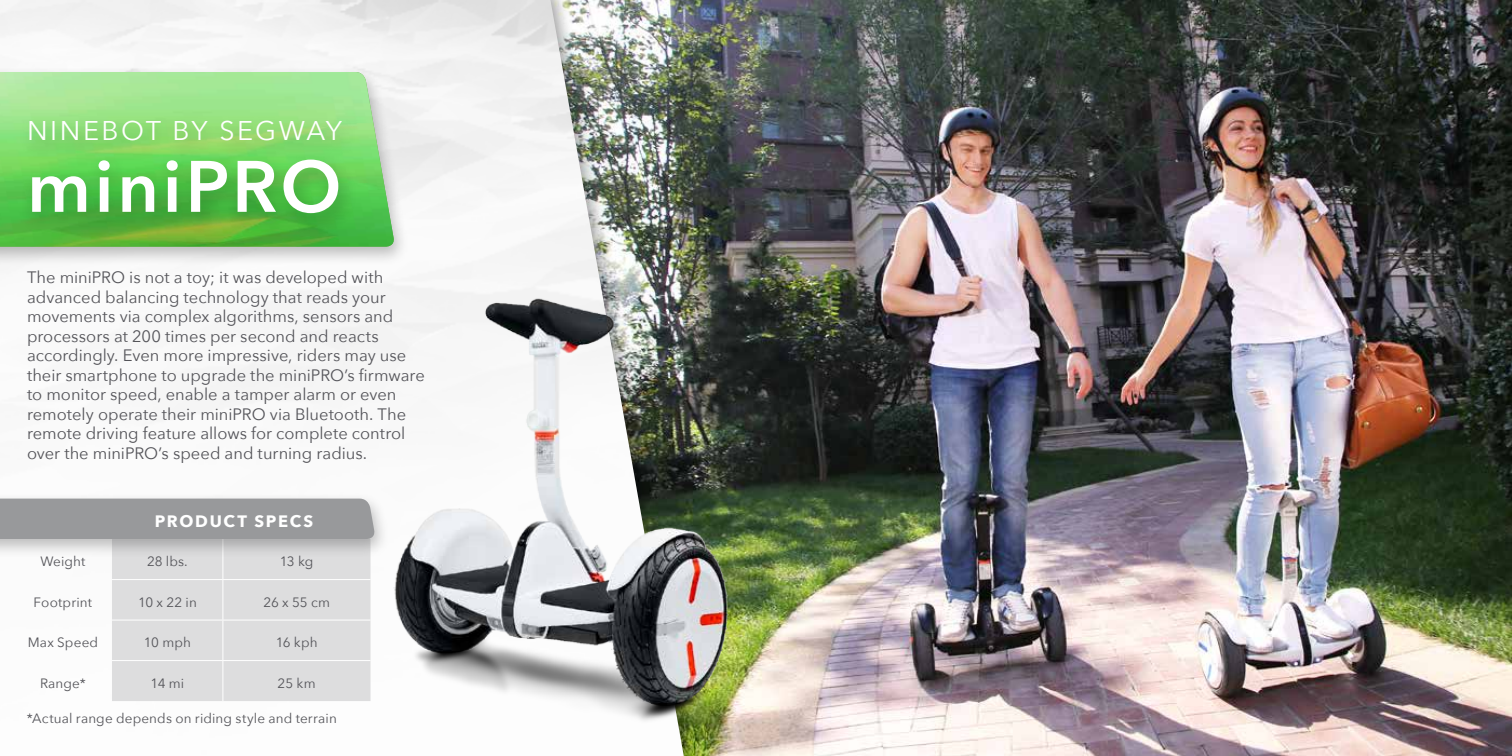
<style>
.page{position:relative;width:1512px;height:756px;background:#fff}
.page>*{position:absolute;margin:0;border:0;box-sizing:border-box;transform-origin:0 0}
.t1{font:600 72px "Avenir Next";letter-spacing:.045em;color:#fff}
.t2{font:27px "Avenir Next";letter-spacing:.085em;color:#fff}
.t3{font:18px "Minion Pro";color:#000}
.t4{font:16.5px/19.5px "Avenir Next";color:#545459}
.t5{font:700 16.5px "Avenir Next";letter-spacing:.105em;color:#fff}
.t6{font:13.5px "Avenir Next";letter-spacing:.01em;color:#545459}
</style>
<div class="page">
<img style="left:706px;top:0;width:806px;height:756px">
<img style="left:0;top:0;width:684px;height:405px">
<div style="left:0;top:492px;width:390px;height:67px;background:#000;opacity:.25"></div>
<svg style="left:0;top:499px;width:348px;height:202px"></svg>
<img style="left:348px;top:237px;width:427px;height:519px">
<div style="left:0;top:65px;width:410px;height:202px;background:#000;opacity:.25"></div>
<img style="left:0;top:72px;width:395px;height:175px">
<div style="left:17px;top:112px;width:343px;height:125px;background:#000;opacity:.25"></div>
<h2 class="t2" style="left:27px;top:108px;width:317px">NINEBOT BY SEGWAY</h2>
<h1 class="t1" style="left:27px;top:125px;width:316px">miniPRO</h1>
<p class="t4" style="left:27px;top:267px;width:399px">The miniPRO is not a toy; it was developed with advanced balancing technology that reads your movements via complex algorithms, sensors and processors at 200 times per second and reacts accordingly. Even more impressive, riders may use their smartphone to upgrade the miniPRO’s firmware to monitor speed, enable a tamper alarm or even remotely operate their miniPRO via Bluetooth. The remote driving feature allows for complete control over the miniPRO’s speed and turning radius.</p>
<p class="t3" style="left:323px;top:324px;width:111px">miniPRO Facts</p>
<p class="t5" style="left:155px;top:507px;width:160px">PRODUCT SPECS</p>
<p class="t6" style="left:40px;top:550px;width:47px">Weight</p>
<p class="t6" style="left:147px;top:550px;width:42px">28 lbs.</p>
<p class="t6" style="left:280px;top:550px;width:35px">13 kg</p>
<p class="t6" style="left:34px;top:590px;width:60px">Footprint</p>
<p class="t6" style="left:138px;top:590px;width:60px">10 x 22 in</p>
<p class="t6" style="left:263px;top:590px;width:68px">26 x 55 cm</p>
<p class="t6" style="left:28px;top:631px;width:72px">Max Speed</p>
<p class="t6" style="left:144px;top:631px;width:49px">10 mph</p>
<p class="t6" style="left:276px;top:631px;width:43px">16 kph</p>
<p class="t6" style="left:40px;top:671px;width:47px">Range*</p>
<p class="t6" style="left:151px;top:671px;width:35px">14 mi</p>
<p class="t6" style="left:278px;top:671px;width:40px">25 km</p>
<p class="t6" style="left:27px;top:707px;width:311px">*Actual range depends on riding style and terrain</p>
</div>
